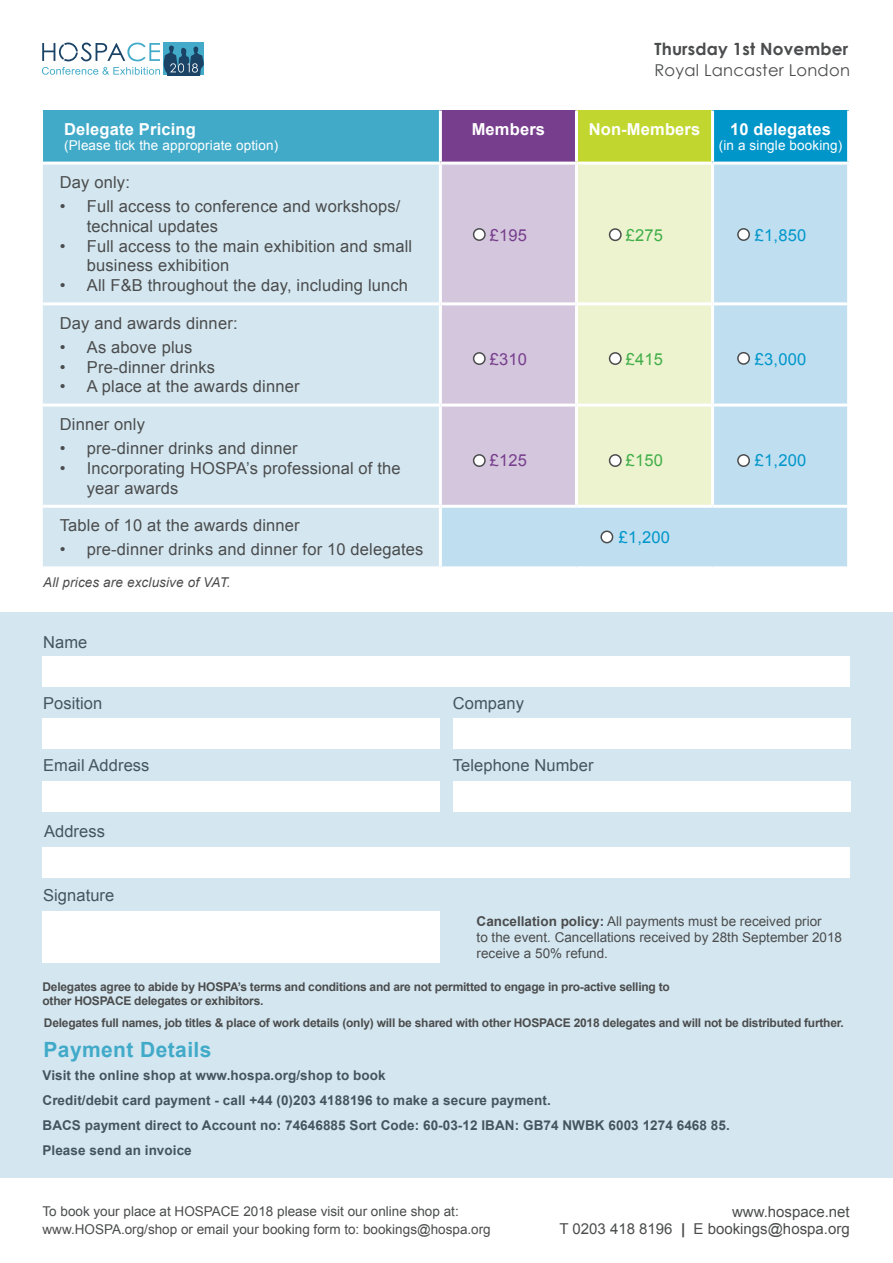
<style>
.page{position:relative;width:893px;height:1263px;background:#fff}
.page>*{position:absolute;margin:0;border:0;box-sizing:border-box;transform-origin:0 0}
.t1{font:700 21px "Arial";letter-spacing:.02em;color:#41aac9}
.t2{font:700 16.8px "Century Gothic";letter-spacing:.01em;color:#4b4c4d}
.t3{font:16.5px/19.8px "Arial";letter-spacing:.01em;color:#4b4c4d}
.t4{font:16.5px "Arial";letter-spacing:.005em;color:#45555f}
.t5{font:700 16.5px "Arial";letter-spacing:.01em;color:#fff}
.t6{font:16.5px "Arial";letter-spacing:.01em;color:#0096ca}
.t7{font:16.5px "Arial";letter-spacing:.01em;color:#773e8d}
.t8{font:16.5px "Arial";letter-spacing:.01em;color:#40ae49}
.t9{font:16.35px "Century Gothic";letter-spacing:.015em;color:#4b4c4d}
.t10{font:15px "Arial";color:#4b4c4d}
.t11{font:13.5px/16.2px "Arial";color:#4b4c4d}
.t12{font:700 13.5px "Arial";letter-spacing:.005em;color:#45555f}
.t13{font:13.5px "Arial";letter-spacing:.01em;color:#fff}
.t14{font:italic 13.5px "Arial";letter-spacing:.01em;color:#4b4c4d}
.t15{font:700 12px/14.4px "Arial";letter-spacing:-.02em;color:#4b4c4d}
.s1{font-weight:700}
</style>
<div class="page">
<div style="left:43px;top:111px;width:397px;height:52px;background:#41aac9"></div>
<div style="left:440px;top:111px;width:136px;height:52px;background:#773e8d"></div>
<div style="left:576px;top:111px;width:136px;height:52px;background:#c1d72f"></div>
<div style="left:712px;top:111px;width:137px;height:52px;background:#0096ca"></div>
<div style="left:43px;top:165px;width:396px;height:401px;background:#d4e7f0"></div>
<svg style="left:442px;top:165px;width:405px;height:401px;background:#d2dde1"></svg>
<hr style="left:439px;top:111px;width:3px;height:51px;background:#fff">
<hr style="left:575px;top:111px;width:3px;height:51px;background:#fff">
<hr style="left:43px;top:162px;width:397px;height:3px;background:#fff">
<hr style="left:440px;top:162px;width:136px;height:3px;background:#fff">
<hr style="left:576px;top:162px;width:136px;height:3px;background:#fff">
<hr style="left:575px;top:165px;width:3px;height:137px;background:#fff">
<hr style="left:43px;top:302px;width:397px;height:3px;background:#fff">
<hr style="left:440px;top:302px;width:136px;height:3px;background:#fff">
<hr style="left:576px;top:302px;width:136px;height:3px;background:#fff">
<hr style="left:575px;top:305px;width:3px;height:99px;background:#fff">
<hr style="left:43px;top:404px;width:397px;height:3px;background:#fff">
<hr style="left:440px;top:404px;width:136px;height:3px;background:#fff">
<hr style="left:576px;top:404px;width:136px;height:3px;background:#fff">
<hr style="left:575px;top:407px;width:3px;height:98px;background:#fff">
<hr style="left:43px;top:505px;width:397px;height:3px;background:#fff">
<hr style="left:440px;top:505px;width:136px;height:3px;background:#fff">
<hr style="left:576px;top:505px;width:136px;height:3px;background:#fff">
<hr style="left:711px;top:111px;width:3px;height:51px;background:#fff">
<hr style="left:847px;top:111px;width:3px;height:51px;background:#fff">
<hr style="left:712px;top:162px;width:138px;height:3px;background:#fff">
<hr style="left:711px;top:165px;width:3px;height:137px;background:#fff">
<hr style="left:712px;top:302px;width:138px;height:3px;background:#fff">
<hr style="left:711px;top:305px;width:3px;height:99px;background:#fff">
<hr style="left:712px;top:404px;width:138px;height:3px;background:#fff">
<hr style="left:711px;top:407px;width:3px;height:98px;background:#fff">
<hr style="left:712px;top:505px;width:138px;height:3px;background:#fff">
<div style="left:0;top:612px;width:893px;height:566px;background:#d4e7f0"></div>
<svg style="left:42px;top:43px;width:162px;height:32px"></svg>
<div style="left:474px;top:229px;width:11px;height:11px;background:#fff;border-radius:50%"></div>
<div style="left:473px;top:228px;width:13px;height:13px;border:2px solid #4b4c4d;border-radius:50%"></div>
<div style="left:610px;top:229px;width:11px;height:11px;background:#fff;border-radius:50%"></div>
<div style="left:609px;top:228px;width:13px;height:13px;border:2px solid #4b4c4d;border-radius:50%"></div>
<div style="left:474px;top:353px;width:11px;height:11px;background:#fff;border-radius:50%"></div>
<div style="left:473px;top:352px;width:13px;height:13px;border:2px solid #4b4c4d;border-radius:50%"></div>
<div style="left:738px;top:229px;width:11px;height:11px;background:#fff;border-radius:50%"></div>
<div style="left:737px;top:228px;width:13px;height:13px;border:2px solid #4b4c4d;border-radius:50%"></div>
<div style="left:610px;top:353px;width:11px;height:11px;background:#fff;border-radius:50%"></div>
<div style="left:609px;top:352px;width:13px;height:13px;border:2px solid #4b4c4d;border-radius:50%"></div>
<div style="left:738px;top:353px;width:11px;height:11px;background:#fff;border-radius:50%"></div>
<div style="left:737px;top:352px;width:13px;height:13px;border:2px solid #4b4c4d;border-radius:50%"></div>
<div style="left:474px;top:455px;width:11px;height:11px;background:#fff;border-radius:50%"></div>
<div style="left:473px;top:454px;width:13px;height:13px;border:2px solid #4b4c4d;border-radius:50%"></div>
<div style="left:610px;top:455px;width:11px;height:11px;background:#fff;border-radius:50%"></div>
<div style="left:609px;top:454px;width:13px;height:13px;border:2px solid #4b4c4d;border-radius:50%"></div>
<div style="left:738px;top:455px;width:11px;height:11px;background:#fff;border-radius:50%"></div>
<div style="left:737px;top:454px;width:13px;height:13px;border:2px solid #4b4c4d;border-radius:50%"></div>
<div style="left:601px;top:531px;width:12px;height:12px;background:#fff;border-radius:50%"></div>
<div style="left:600px;top:530px;width:13px;height:13px;border:2px solid #4b4c4d;border-radius:50%"></div>
<div style="left:43px;top:718px;width:397px;height:30px;background:#fff"></div>
<div style="left:43px;top:781px;width:397px;height:30px;background:#fff"></div>
<div style="left:453px;top:718px;width:397px;height:30px;background:#fff"></div>
<div style="left:453px;top:781px;width:397px;height:30px;background:#fff"></div>
<div style="left:43px;top:656px;width:807px;height:30px;background:#fff"></div>
<div style="left:43px;top:847px;width:807px;height:30px;background:#fff"></div>
<div style="left:43px;top:911px;width:397px;height:52px;background:#fff"></div>
<p class="t5" style="left:64px;top:119px;width:133px">Delegate Pricing</p>
<p class="t13" style="left:64px;top:137px;width:216px">(Please tick the appropriate option)</p>
<p class="t3" style="left:60px;top:172px;width:72px">Day only:</p>
<p class="t3" style="left:87px;top:196px;width:315px;text-indent:-27px">• Full access to conference and workshops/ technical updates</p>
<p class="t3" style="left:87px;top:236px;width:327px;text-indent:-27px">• Full access to the main exhibition and small business exhibition</p>
<p class="t3" style="left:60px;top:276px;width:350px">• All F&amp;B throughout the day, including lunch</p>
<p class="t3" style="left:60px;top:313px;width:179px">Day and awards dinner:</p>
<p class="t3" style="left:60px;top:337px;width:134px">• As above plus</p>
<p class="t3" style="left:60px;top:357px;width:157px">• Pre-dinner drinks</p>
<p class="t3" style="left:60px;top:377px;width:241px">• A place at the awards dinner</p>
<p class="t3" style="left:60px;top:414px;width:87px">Dinner only</p>
<p class="t3" style="left:60px;top:438px;width:239px">• pre-dinner drinks and dinner</p>
<p class="t3" style="left:87px;top:458px;width:315px;text-indent:-27px">• Incorporating HOSPA’s professional of the year awards</p>
<p class="t3" style="left:60px;top:515px;width:241px">Table of 10 at the awards dinner</p>
<p class="t3" style="left:60px;top:540px;width:365px">• pre-dinner drinks and dinner for 10 delegates</p>
<p class="t14" style="left:43px;top:574px;width:189px">All prices are exclusive of VAT.</p>
<p class="t4" style="left:43px;top:631px;width:46px">Name</p>
<p class="t4" style="left:43px;top:692px;width:61px">Position</p>
<p class="t4" style="left:43px;top:754px;width:108px">Email Address</p>
<p class="t4" style="left:44px;top:821px;width:63px">Address</p>
<p class="t4" style="left:43px;top:884px;width:73px">Signature</p>
<p class="t2" style="left:654px;top:39px;width:195px">Thursday 1st November</p>
<p class="t9" style="left:654px;top:60px;width:197px">Royal Lancaster London</p>
<p class="t5" style="left:472px;top:119px;width:75px">Members</p>
<p class="t5" style="left:589px;top:119px;width:113px">Non-Members</p>
<p class="t5" style="left:730px;top:119px;width:102px">10 delegates</p>
<p class="t13" style="left:719px;top:137px;width:125px">(in a single booking)</p>
<p class="t7" style="left:490px;top:224px;width:39px">£195</p>
<p class="t8" style="left:626px;top:224px;width:39px">£275</p>
<p class="t6" style="left:755px;top:224px;width:53px">£1,850</p>
<p class="t7" style="left:490px;top:348px;width:39px">£310</p>
<p class="t8" style="left:626px;top:348px;width:39px">£415</p>
<p class="t6" style="left:755px;top:348px;width:53px">£3,000</p>
<p class="t7" style="left:490px;top:449px;width:39px">£125</p>
<p class="t8" style="left:626px;top:449px;width:39px">£150</p>
<p class="t6" style="left:755px;top:449px;width:53px">£1,200</p>
<p class="t6" style="left:619px;top:527px;width:53px">£1,200</p>
<p class="t4" style="left:453px;top:692px;width:73px">Company</p>
<p class="t4" style="left:453px;top:754px;width:142px">Telephone Number</p>
<p class="t11" style="left:477px;top:913px;width:367px"><span class="s1">Cancellation policy:</span> All payments must be received prior<br>to the event. Cancellations received by 28th September 2018 receive a 50% refund.</p>
<p class="t15" style="left:43px;top:979px;width:629px">Delegates agree to abide by HOSPA’s terms and conditions and are not permitted to engage in pro-active selling to other HOSPACE delegates or exhibitors.</p>
<p class="t1" style="left:43px;top:1035px;width:170px">Payment Details</p>
<p class="t12" style="left:43px;top:1067px;width:345px">Visit the online shop at www.hospa.org/shop to book</p>
<p class="t12" style="left:43px;top:1091px;width:510px">Credit/debit card payment - call +44 (0)203 4188196 to make a secure payment.</p>
<p class="t12" style="left:43px;top:1116px;width:689px">BACS payment direct to Account no: 74646885 Sort Code: 60-03-12 IBAN: GB74 NWBK 6003 1274 6468 85.</p>
<p class="t12" style="left:43px;top:1141px;width:151px">Please send an invoice</p>
<p class="t15" style="left:44px;top:1016px;width:801px">Delegates full names, job titles &amp; place of work details (only) will be shared with other HOSPACE 2018 delegates and will not be distributed further.</p>
<p class="t11" style="left:43px;top:1203px;width:418px">To book your place at HOSPACE 2018 please visit our online shop at:</p>
<p class="t10" style="left:732px;top:1202px;width:119px">www.hospace.net</p>
<p class="t11" style="left:43px;top:1221px;width:450px">www.HOSPA.org/shop or email your booking form to: bookings@hospa.org</p>
<p class="t10" style="left:559px;top:1219px;width:292px">T 0203 418 8196 <span class="s1">|</span> E bookings@hospa.org</p>
</div>
